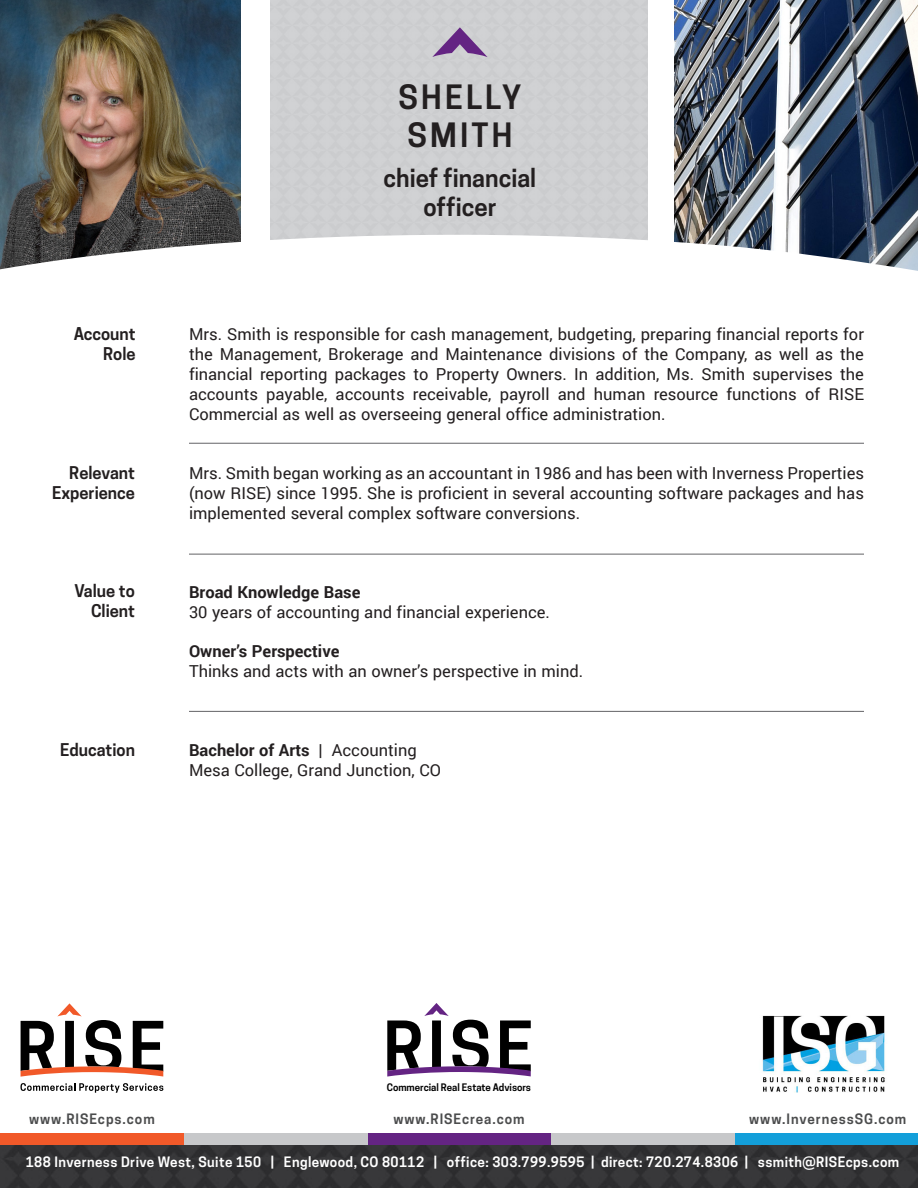
<style>
.page{position:relative;width:918px;height:1188px;background:#fff}
.page>*{position:absolute;margin:0;border:0;box-sizing:border-box;transform-origin:0 0}
.t1{font:600 31.5px "Cooper Hewitt";letter-spacing:.1em;color:#231f20}
.t2{font:600 24px "Cooper Hewitt";color:#231f20}
.body{font:16.5px/19.8px "Roboto";color:#231f20;text-align:justify}
.body-2{font:700 16.5px "Roboto";color:#231f20}
.head{font:600 16.5px "Cooper Hewitt";color:#231f20}
.t3{font:600 13.5px "Cooper Hewitt";letter-spacing:.03em;color:#fff}
.t4{font:700 13.5px "Cooper Hewitt";letter-spacing:.07em;color:#4b4c4d}
.t5{font:600 9.75px "Cooper Hewitt";color:#000}
.s1{font-weight:400}
</style>
<div class="page">
<img style="left:0;top:0;width:241px;height:235px">
<img style="left:675px;top:0;width:243px;height:235px">
<hr style="left:189px;top:443px;width:675px;height:1px;background:#636366">
<hr style="left:189px;top:554px;width:675px;height:1px;background:#636366">
<hr style="left:189px;top:711px;width:675px;height:1px;background:#636366">
<svg style="left:432px;top:27px;width:56px;height:30px;background:#a893b5"></svg>
<svg style="left:0;top:235px;width:918px;height:36px"></svg>
<div style="left:0;top:1134px;width:184px;height:14px;background:#f15929"></div>
<div style="left:368px;top:1134px;width:183px;height:14px;background:#642483"></div>
<div style="left:735px;top:1134px;width:183px;height:14px;background:#139fda"></div>
<div style="left:184px;top:1134px;width:183px;height:14px;background:#c7c8ca"></div>
<div style="left:551px;top:1134px;width:184px;height:14px;background:#c7c8ca"></div>
<img style="left:0;top:1146px;width:918px;height:42px">
<svg style="left:21px;top:1003px;width:142px;height:74px"></svg>
<svg style="left:20px;top:1083px;width:143px;height:10px"></svg>
<svg style="left:387px;top:1003px;width:144px;height:74px"></svg>
<img style="left:762px;top:1015px;width:123px;height:78px">
<p class="t1" style="left:399px;top:79px;width:124px">SHELLY</p>
<p class="t1" style="left:407px;top:117px;width:107px">SMITH</p>
<p class="t2" style="left:384px;top:164px;width:154px">chief financial</p>
<p class="t2" style="left:424px;top:193px;width:74px">officer</p>
<p class="head" style="left:74px;top:324px;width:63px">Account</p>
<p class="head" style="left:103px;top:344px;width:34px">Role</p>
<p class="body" style="left:189px;top:324px;width:677px">Mrs. Smith is responsible for cash management, budgeting, preparing financial reports for the Management, Brokerage and Maintenance divisions of the Company, as well as the financial reporting packages to Property Owners. In addition, Ms. Smith supervises the accounts payable, accounts receivable, payroll and human resource functions of RISE Commercial as well as overseeing general office administration.</p>
<p class="head" style="left:69px;top:463px;width:67px">Relevant</p>
<p class="head" style="left:52px;top:483px;width:84px">Experience</p>
<p class="body" style="left:189px;top:463px;width:677px">Mrs. Smith began working as an accountant in 1986 and has been with Inverness Properties (now RISE) since 1995. She is proficient in several accounting software packages and has implemented several complex software conversions.</p>
<p class="head" style="left:74px;top:581px;width:62px">Value to</p>
<p class="head" style="left:91px;top:601px;width:45px">Client</p>
<p class="body-2" style="left:189px;top:580px;width:173px">Broad Knowledge Base</p>
<p class="body" style="left:189px;top:601px;width:362px">30 years of accounting and financial experience.</p>
<p class="body-2" style="left:189px;top:640px;width:152px">Owner’s Perspective</p>
<p class="body" style="left:189px;top:661px;width:396px">Thinks and acts with an owner’s perspective in mind.</p>
<p class="head" style="left:60px;top:740px;width:76px">Education</p>
<p class="body-2" style="left:189px;top:739px;width:229px">Bachelor of Arts | <span class="s1">Accounting</span></p>
<p class="body" style="left:189px;top:760px;width:254px">Mesa College, Grand Junction, CO</p>
<p class="t5" style="left:387px;top:1081px;width:146px">Commercial Real Estate Advisors</p>
<p class="t4" style="left:29px;top:1111px;width:127px">www.RISEcps.com</p>
<p class="t4" style="left:393px;top:1111px;width:133px">www.RISEcrea.com</p>
<p class="t4" style="left:749px;top:1111px;width:159px">www.InvernessSG.com</p>
<p class="t3" style="left:26px;top:1154px;width:875px">188 Inverness Drive West, Suite 150 | Englewood, CO 80112 | office: 303.799.9595 | direct: 720.274.8306 | ssmith@RISEcps.com</p>
</div>
